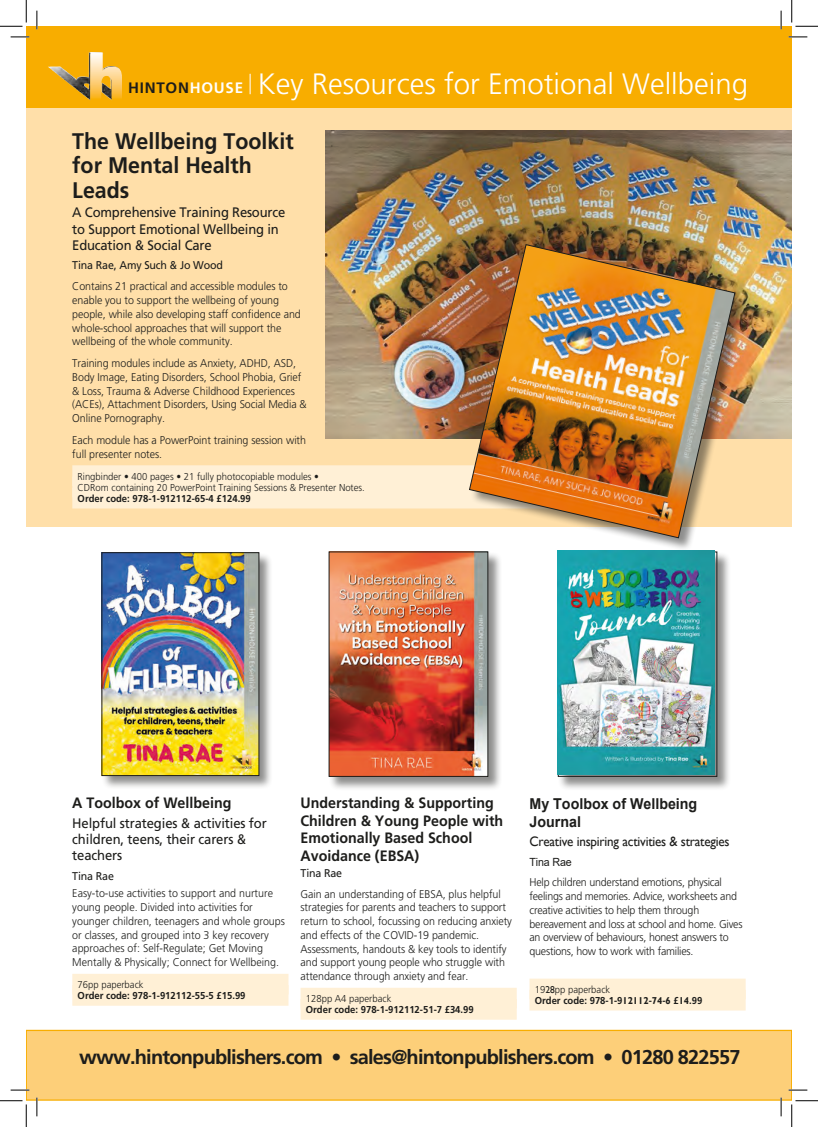
<style>
.page{position:relative;width:818px;height:1127px;background:#fff}
.page>*{position:absolute;margin:0;border:0;box-sizing:border-box;transform-origin:0 0}
.t1{font:300 29.38px "Frutiger LT Std";color:#fff}
.t2{font:700 22.5px/24.4px "Frutiger LT Std";color:#1d1d1b;scale:.95 1}
.t3{font:700 20px "Frutiger LT Std";letter-spacing:-.04em;color:#1d1d1b}
.t4{font:700 15px/17.5px "Frutiger LT Std";color:#1d1d1b;scale:.95 1}
.t5{font:700 15px/18px "Arial";color:#1d1d1b;scale:.95 1}
.t6{font:13.75px/16.2px "Frutiger LT Std";letter-spacing:-.015em;color:#1d1d1b;scale:.95 1}
.t7{font:13.75px "Gill Sans";letter-spacing:-.015em;color:#1d1d1b;scale:.95 1}
.t8{font:300 11.25px/13.8px "Frutiger LT Std";letter-spacing:-.005em;color:#1d1d1b;scale:.95 1}
.t9{font:11.25px "Frutiger LT Std";letter-spacing:-.015em;color:#1d1d1b;scale:.95 1}
.t10{font:11.25px "Arial";letter-spacing:-.015em;color:#1d1d1b;scale:.95 1}
.t11{font:700 10px/11.2px "Frutiger LT Std";color:#1d1d1b;scale:.95 1}
.t12{font:300 10px/11.2px "Frutiger LT Std";color:#1d1d1b;scale:.95 1}
.s1{font-weight:700;font-size:15.12px;color:#1d1d1b}
.s2{font-weight:700;font-size:15.12px}
.s3{font-weight:300}
.s4{font-family:"Gill Sans";font-weight:400}
.s5{font-family:"Gill Sans"}
</style>
<div class="page">
<div style="left:26px;top:108px;width:766px;height:418px;background:#ffdfa9"></div>
<div style="left:26px;top:26px;width:766px;height:82px;background:#f8ad00"></div>
<div style="left:301px;top:987px;width:216px;height:21px;background:#fff0d6"></div>
<div style="left:301px;top:998px;width:216px;height:21px;background:#fff0d6"></div>
<img style="left:67px;top:77px;width:23px;height:23px">
<svg style="left:90px;top:52px;width:32px;height:49px"></svg>
<hr style="left:249px;top:74px;width:2px;height:20px;background:#fff0d6">
<div style="left:26px;top:1030px;width:766px;height:69px;background:#fdcf79"></div>
<div style="left:26px;top:1029px;width:766px;height:71px;border:1px solid #f8ad00"></div>
<div style="left:72px;top:465px;width:482px;height:21px;background:#fff0d6"></div>
<div style="left:72px;top:476px;width:482px;height:21px;background:#fff0d6"></div>
<div style="left:72px;top:487px;width:482px;height:21px;background:#fff0d6"></div>
<div style="left:72px;top:973px;width:216px;height:21px;background:#fff0d6"></div>
<div style="left:72px;top:984px;width:216px;height:21px;background:#fff0d6"></div>
<div style="left:529px;top:978px;width:217px;height:21px;background:#fff0d6"></div>
<div style="left:529px;top:989px;width:217px;height:21px;background:#fff0d6"></div>
<div style="left:329px;top:551px;width:173px;height:239px;background:#1d1d1b;opacity:.5"></div>
<img style="left:331px;top:553px;width:155px;height:221px">
<div style="left:329px;top:551px;width:159px;height:225px;border:1px solid #1d1d1b"></div>
<div style="left:102px;top:552px;width:171px;height:237px;background:#1d1d1b;opacity:.5"></div>
<img style="left:104px;top:554px;width:153px;height:219px">
<div style="left:558px;top:551px;width:173px;height:239px;background:#1d1d1b;opacity:.5"></div>
<div style="left:558px;top:551px;width:159px;height:225px;border:1px solid #1d1d1b"></div>
<img style="left:325px;top:130px;width:467px;height:308px">
<div style="left:470px;top:245px;width:279px;height:306px;background:#1d1d1b;opacity:.5"></div>
<img style="left:469px;top:244px;width:267px;height:294px">
<svg style="left:11px;top:36px;width:18px;height:2px"></svg>
<svg style="left:788px;top:36px;width:19px;height:2px"></svg>
<svg style="left:11px;top:1088px;width:18px;height:2px"></svg>
<svg style="left:788px;top:1088px;width:19px;height:2px"></svg>
<svg style="left:36px;top:11px;width:2px;height:18px"></svg>
<svg style="left:36px;top:1097px;width:2px;height:18px"></svg>
<svg style="left:780px;top:11px;width:2px;height:18px"></svg>
<svg style="left:780px;top:1097px;width:2px;height:18px"></svg>
<svg style="left:0;top:0;width:27px;height:27px"></svg>
<svg style="left:0;top:1100px;width:27px;height:26px"></svg>
<svg style="left:791px;top:0;width:27px;height:27px"></svg>
<svg style="left:791px;top:1100px;width:27px;height:26px"></svg>
<img style="left:557px;top:550px;width:157px;height:223px">
<h1 class="t1" style="left:128px;top:67px;width:622px"><span class="s1">HINTON</span><span class="s2">HOUSE</span> Key Resources for Emotional Wellbeing</h1>
<h2 class="t2" style="left:72px;top:129px;width:234px">The Wellbeing Toolkit for Mental Health<br>Leads</h2>
<p class="t6" style="left:72px;top:204px;width:226px">A Comprehensive Training Resource to Support Emotional Wellbeing in<br>Education &amp; Social Care</p>
<p class="t9" style="left:72px;top:259px;width:160px">Tina Rae, Amy Such &amp; Jo Wood</p>
<p class="t8" style="left:72px;top:280px;width:242px">Contains 21 practical and accessible modules to enable you to support the wellbeing of young people, while also developing staff confidence and whole-school approaches that will support the wellbeing of the whole community.</p>
<p class="t8" style="left:72px;top:356px;width:248px">Training modules include as Anxiety, ADHD, ASD, Body Image, Eating Disorders, School Phobia, Grief &amp; Loss, Trauma &amp; Adverse Childhood Experiences (ACEs), Attachment Disorders, Using Social Media &amp; Online Pornography.</p>
<p class="t8" style="left:72px;top:433px;width:248px">Each module has a PowerPoint training session with full presenter notes.</p>
<p class="t12" style="left:78px;top:470px;width:304px">Ringbinder • 400 pages • 21 fully photocopiable modules •<br>CDRom containing 20 PowerPoint Training Sessions &amp; Presenter Notes.</p>
<p class="t11" style="left:78px;top:493px;width:184px">Order code: 978-1-912112-65-4 £124.99</p>
<h3 class="t4" style="left:72px;top:794px;width:169px">A Toolbox of Wellbeing</h3>
<p class="t6" style="left:72px;top:814px;width:206px">Helpful strategies &amp; activities for children, teens, their carers &amp; teachers</p>
<p class="t9" style="left:72px;top:869px;width:45px">Tina Rae</p>
<p class="t8" style="left:72px;top:886px;width:225px">Easy-to-use activities to support and nurture young people. Divided into activities for younger children, teenagers and whole groups or classes, and grouped into 3 key recovery approaches of: Self-Regulate; Get Moving Mentally &amp; Physically; Connect for Wellbeing.</p>
<p class="t12" style="left:78px;top:978px;width:71px">76pp paperback</p>
<p class="t11" style="left:78px;top:989px;width:178px">Order code: 978-1-912112-55-5 £15.99</p>
<h3 class="t4" style="left:301px;top:794px;width:215px">Understanding &amp; Supporting<br>Children &amp; Young People with<br>Emotionally Based School<br>Avoidance (EBSA)</h3>
<p class="t9" style="left:301px;top:866px;width:45px">Tina Rae</p>
<p class="t8" style="left:301px;top:886px;width:224px">Gain an understanding of EBSA, plus helpful strategies for parents and teachers to support return to school, focussing on reducing anxiety and effects of the COVID-19 pandemic.<br>Assessments, handouts &amp; key tools to identify and support young people who struggle with attendance through anxiety and fear.</p>
<p class="t12" style="left:306px;top:992px;width:92px">128pp A4 paperback</p>
<p class="t11" style="left:306px;top:1003px;width:178px">Order code: 978-1-912112-51-7 £34.99</p>
<h3 class="t5" style="left:529px;top:794px;width:178px">My Toolbox of Wellbeing<br>Journal</h3>
<p class="t7" style="left:529px;top:833px;width:212px">Creative inspiring activities &amp; strategies</p>
<p class="t10" style="left:529px;top:854px;width:46px">Tina Rae</p>
<p class="t8" style="left:529px;top:875px;width:226px">Help children understand emotions, physical feelings and memories. Advice, worksheets and creative activities to help them through bereavement and loss at school and home. Gives an overview of behaviours, honest answers to questions, how to work with families.</p>
<p class="t11" style="left:535px;top:983px;width:178px"><span class="s3">19</span><span class="s4">28</span><span class="s3">pp paperback<br></span>Order code: 978-1-9<span class="s5">12112</span>-<span class="s5">74</span>-<span class="s5">6</span> £<span class="s5">14</span>.99</p>
<h3 class="t3" style="left:79px;top:1044px;width:663px">www.hintonpublishers.com • sales@hintonpublishers.com • 01280 822557</h3>
</div>
